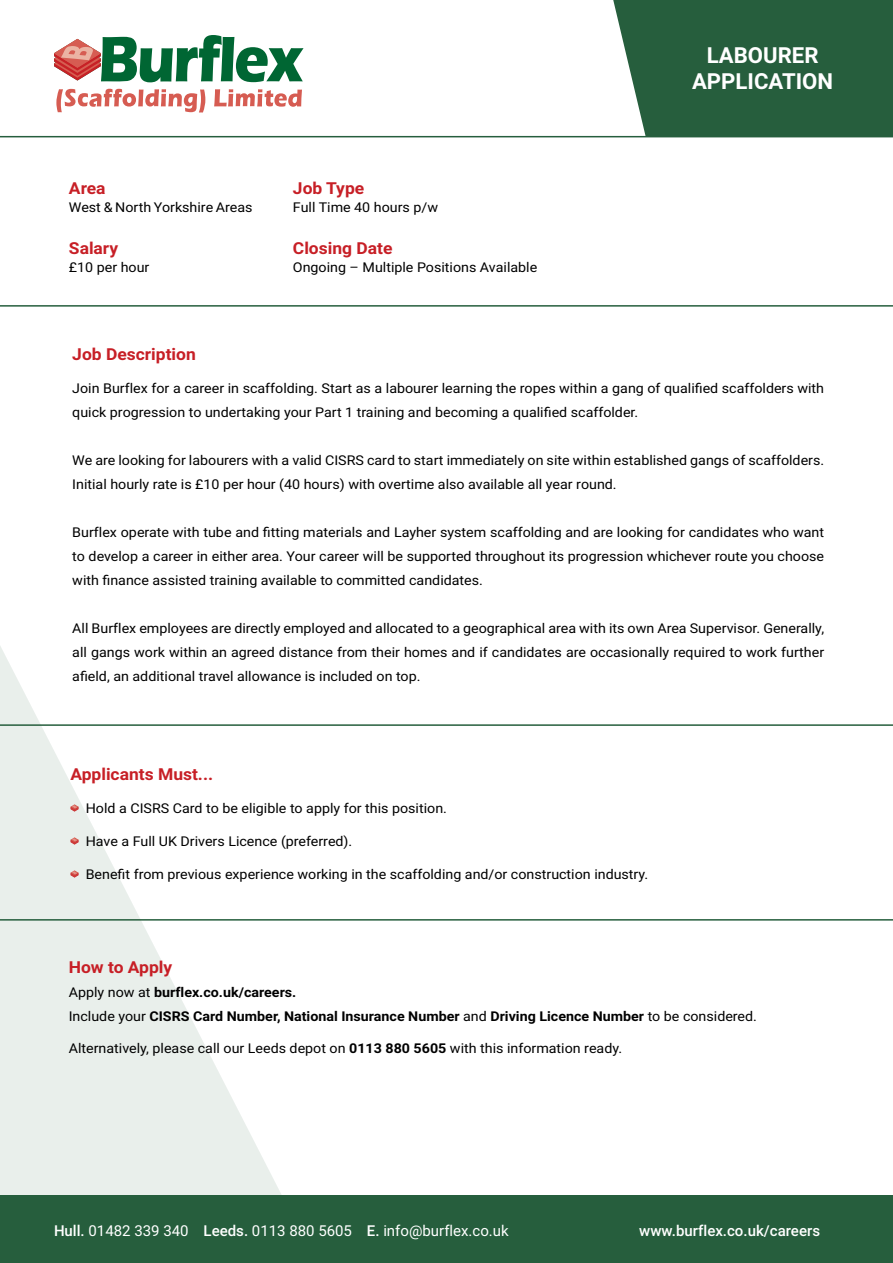
<style>
.page{position:relative;width:893px;height:1263px;background:#fff}
.page>*{position:absolute;margin:0;border:0;box-sizing:border-box;transform-origin:0 0}
.t1{font:700 22.2px/26.5px "Roboto";color:#fff;text-align:center}
.t2{font:700 16.5px "Roboto";color:#c71f26;scale:1.06 1}
.t3{font:15px "Roboto";color:#fff}
.t4{font:500 15px "Roboto";color:#fff}
.t5{font:13.5px/24px "Roboto";color:#000;scale:1.06 1}
.t6{font:700 13.5px/24px "Roboto";color:#000;scale:1.06 1}
.s1{font-weight:400}
.s2{font-weight:700}
.s3{font-weight:500}
</style>
<div class="page">
<div style="left:0;top:1195px;width:893px;height:68px;background:#265e3d"></div>
<svg style="left:612px;top:0;width:16px;height:136px"></svg>
<svg style="left:628px;top:0;width:10px;height:136px"></svg>
<div style="left:638px;top:0;width:16px;height:136px;background:#265e3d"></div>
<div style="left:654px;top:0;width:13px;height:136px;background:#265e3d"></div>
<div style="left:667px;top:0;width:226px;height:136px;background:#265e3d"></div>
<svg style="left:0;top:646px;width:425px;height:549px"></svg>
<hr style="left:0;top:136px;width:893px;height:1px;background:#265e3d">
<svg style="left:56px;top:89px;width:149px;height:23px"></svg>
<svg style="left:214px;top:89px;width:88px;height:18px"></svg>
<svg style="left:54px;top:35px;width:250px;height:47px"></svg>
<hr style="left:0;top:305px;width:893px;height:2px;background:#265e3d">
<hr style="left:0;top:724px;width:893px;height:2px;background:#265e3d">
<svg style="left:70px;top:804px;width:9px;height:8px"></svg>
<svg style="left:70px;top:837px;width:9px;height:8px"></svg>
<svg style="left:70px;top:870px;width:9px;height:8px"></svg>
<hr style="left:0;top:919px;width:893px;height:1px;background:#265e3d">
<p class="t2" style="left:69px;top:177px;width:36px">Area</p>
<p class="t5" style="left:69px;top:195px;width:175px">West &amp; North Yorkshire Areas</p>
<p class="t2" style="left:69px;top:237px;width:48px">Salary</p>
<p class="t5" style="left:69px;top:255px;width:77px">£10 per hour</p>
<p class="t2" style="left:293px;top:177px;width:69px">Job Type</p>
<p class="t5" style="left:293px;top:195px;width:138px">Full Time 40 hours p/w</p>
<p class="t2" style="left:293px;top:237px;width:95px">Closing Date</p>
<p class="t5" style="left:293px;top:255px;width:232px">Ongoing – Multiple Positions Available</p>
<h1 class="t1" style="left:692px;top:41px;width:143px">LABOURER<br>APPLICATION</h1>
<p class="t2" style="left:72px;top:343px;width:118px">Job Description</p>
<p class="t5" style="left:72px;top:376px;width:711px">Join Burflex for a career in scaffolding. Start as a labourer learning the ropes within a gang of qualified scaffolders with quick progression to undertaking your Part 1 training and becoming a qualified scaffolder.</p>
<p class="t5" style="left:72px;top:448px;width:711px">We are looking for labourers with a valid CISRS card to start immediately on site within established gangs of scaffolders.<br>Initial hourly rate is £10 per hour (40 hours) with overtime also available all year round.</p>
<p class="t5" style="left:72px;top:520px;width:711px;text-align:justify">Burflex operate with tube and fitting materials and Layher system scaffolding and are looking for candidates who want to develop a career in either area. Your career will be supported throughout its progression whichever route you choose with finance assisted training available to committed candidates.</p>
<p class="t5" style="left:72px;top:616px;width:711px;text-align:justify">All Burflex employees are directly employed and allocated to a geographical area with its own Area Supervisor. Generally, all gangs work within an agreed distance from their homes and if candidates are occasionally required to work further afield, an additional travel allowance is included on top.</p>
<p class="t2" style="left:70px;top:763px;width:136px">Applicants Must...</p>
<p class="t5" style="left:86px;top:796px;width:342px">Hold a CISRS Card to be eligible to apply for this position.</p>
<p class="t5" style="left:86px;top:829px;width:253px">Have a Full UK Drivers Licence (preferred).</p>
<p class="t5" style="left:86px;top:862px;width:532px">Benefit from previous experience working in the scaffolding and/or construction industry.</p>
<p class="t2" style="left:69px;top:956px;width:99px">How to Apply</p>
<p class="t6" style="left:69px;top:980px;width:651px"><span class="s1">Apply now at</span> burflex.co.uk/careers.<br><span class="s1">Include your</span> CISRS Card Number, National Insurance Number <span class="s1">and</span> Driving Licence Number <span class="s1">to be considered.</span></p>
<p class="t5" style="left:69px;top:1035px;width:524px">Alternatively, please call our Leeds depot on <span class="s2">0113 880 5605</span> with this information ready.</p>
<p class="t3" style="left:54px;top:1220px;width:456px"><span class="s3">Hull.</span> 01482 339 340 <span class="s3">Leeds.</span> 0113 880 5605 <span class="s3">E.</span> info@burflex.co.uk</p>
<p class="t4" style="left:639px;top:1220px;width:182px">www.burflex.co.uk/careers</p>
</div>
